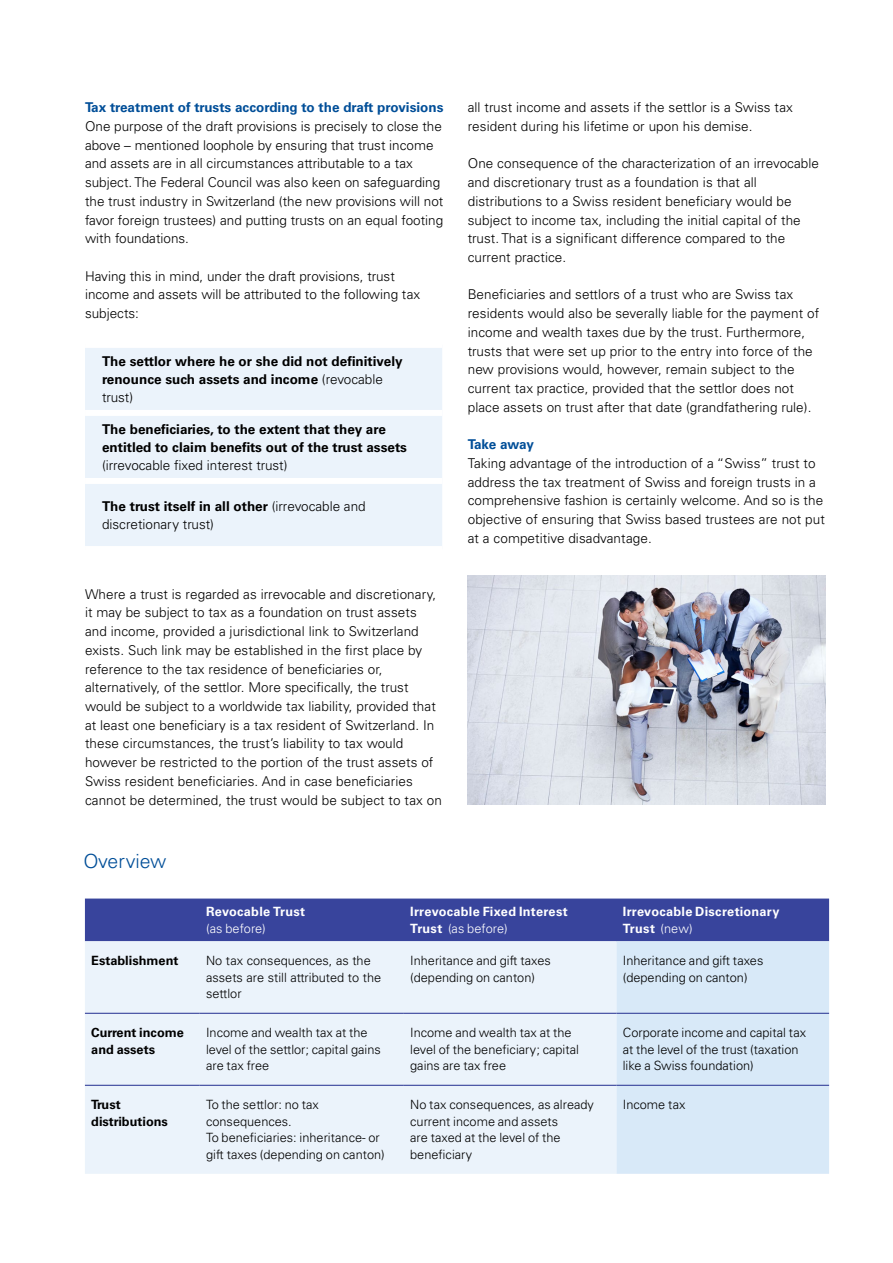
<style>
.page{position:relative;width:893px;height:1263px;background:#fff}
.page>*{position:absolute;margin:0;border:0;box-sizing:border-box;transform-origin:0 0}
.t1{font:300 19.5px "Univers LT Std";color:#004e98}
.t2{font:300 13.5px/18.8px "Univers LT Std";letter-spacing:.005em;color:#000}
.t3{font:700 13.5px/18px "Univers LT Std";color:#000}
.t4{font:700 13.5px "Univers LT Std";color:#004e98}
.t5{font:300 12.75px/16.5px "Univers LT Std";color:#000}
.t6{font:700 12.75px/16.5px "Univers LT Std";letter-spacing:.02em;color:#fff}
.t7{font:700 12.75px/16.5px "Univers LT Std";color:#000}
.t8{font:300 12.75px "Univers LT Std";color:#fff}
.s1{font-weight:300}
.s2{font-weight:700}
</style>
<div class="page">
<div style="left:85px;top:898px;width:744px;height:43px;background:#38449c"></div>
<div style="left:85px;top:941px;width:531px;height:233px;background:#ebf3fb"></div>
<div style="left:616px;top:941px;width:213px;height:233px;background:#d8e9f8"></div>
<hr style="left:85px;top:1013px;width:115px;height:1px;background:#38449c">
<hr style="left:200px;top:1013px;width:204px;height:1px;background:#38449c">
<hr style="left:404px;top:1013px;width:212px;height:1px;background:#38449c">
<hr style="left:616px;top:1013px;width:213px;height:1px;background:#38449c">
<hr style="left:85px;top:1085px;width:115px;height:1px;background:#38449c">
<hr style="left:200px;top:1085px;width:204px;height:1px;background:#38449c">
<hr style="left:404px;top:1085px;width:212px;height:1px;background:#38449c">
<hr style="left:616px;top:1085px;width:213px;height:1px;background:#38449c">
<div style="left:85px;top:348px;width:357px;height:198px;background:#ebf3fb"></div>
<div style="left:85px;top:410px;width:357px;height:6px;background:#fff"></div>
<div style="left:85px;top:478px;width:357px;height:6px;background:#fff"></div>
<img style="left:467px;top:575px;width:358px;height:230px">
<p class="t4" style="left:85px;top:100px;width:360px">Tax treatment of trusts according to the draft provisions</p>
<p class="t2" style="left:85px;top:117px;width:360px">One purpose of the draft provisions is precisely to close the above – mentioned loophole by ensuring that trust income and assets are in all circumstances attributable to a tax subject. The Federal Council was also keen on safeguarding the trust industry in Switzerland (the new provisions will not favor foreign trustees) and putting trusts on an equal footing with foundations.</p>
<p class="t2" style="left:85px;top:267px;width:337px">Having this in mind, under the draft provisions, trust income and assets will be attributed to the following tax subjects:</p>
<p class="t3" style="left:102px;top:352px;width:302px">The settlor where he or she did not definitively renounce such assets and income <span class="s1">(revocable trust)</span></p>
<p class="t3" style="left:102px;top:420px;width:306px">The beneficiaries, to the extent that they are entitled to claim benefits out of the trust assets</p>
<p class="t2" style="left:102px;top:456px;width:187px">(irrevocable fixed interest trust)</p>
<p class="t2" style="left:102px;top:497px;width:265px;line-height:18px"><span class="s2">The trust itself in all other</span> (irrevocable and discretionary trust)</p>
<p class="t2" style="left:85px;top:585px;width:358px">Where a trust is regarded as irrevocable and discretionary, it may be subject to tax as a foundation on trust assets and income, provided a jurisdictional link to Switzerland exists. Such link may be established in the first place by reference to the tax residence of beneficiaries or, alternatively, of the settlor. More specifically, the trust would be subject to a worldwide tax liability, provided that at least one beneficiary is a tax resident of Switzerland. In these circumstances, the trust’s liability to tax would however be restricted to the portion of the trust assets of Swiss resident beneficiaries. And in case beneficiaries cannot be determined, the trust would be subject to tax on</p>
<h1 class="t1" style="left:83px;top:850px;width:85px">Overview</h1>
<p class="t2" style="left:468px;top:98px;width:327px">all trust income and assets if the settlor is a Swiss tax resident during his lifetime or upon his demise.</p>
<p class="t2" style="left:468px;top:154px;width:353px">One consequence of the characterization of an irrevocable and discretionary trust as a foundation is that all distributions to a Swiss resident beneficiary would be subject to income tax, including the initial capital of the trust. That is a significant difference compared to the current practice.</p>
<p class="t2" style="left:468px;top:285px;width:353px">Beneficiaries and settlors of a trust who are Swiss tax residents would also be severally liable for the payment of income and wealth taxes due by the trust. Furthermore, trusts that were set up prior to the entry into force of the new provisions would, however, remain subject to the current tax practice, provided that the settlor does not place assets on trust after that date (grandfathering rule).</p>
<p class="t4" style="left:468px;top:436px;width:68px">Take away</p>
<p class="t2" style="left:468px;top:454px;width:359px">Taking advantage of the introduction of a “Swiss” trust to address the tax treatment of Swiss and foreign trusts in a comprehensive fashion is certainly welcome. And so is the objective of ensuring that Swiss based trustees are not put at a competitive disadvantage.</p>
<p class="t6" style="left:206px;top:904px;width:101px">Revocable Trust</p>
<p class="t8" style="left:206px;top:920px;width:61px">(as before)</p>
<p class="t6" style="left:410px;top:904px;width:159px">Irrevocable Fixed Interest<br>Trust <span class="s1">(as before)</span></p>
<p class="t6" style="left:623px;top:904px;width:158px">Irrevocable Discretionary<br>Trust <span class="s1">(new)</span></p>
<p class="t7" style="left:91px;top:953px;width:89px">Establishment</p>
<p class="t5" style="left:206px;top:953px;width:177px">No tax consequences, as the assets are still attributed to the settlor</p>
<p class="t5" style="left:410px;top:953px;width:142px">Inheritance and gift taxes (depending on canton)</p>
<p class="t5" style="left:623px;top:953px;width:142px">Inheritance and gift taxes (depending on canton)</p>
<p class="t7" style="left:91px;top:1025px;width:94px">Current income and assets</p>
<p class="t5" style="left:206px;top:1025px;width:176px">Income and wealth tax at the level of the settlor; capital gains are tax free</p>
<p class="t5" style="left:410px;top:1025px;width:170px">Income and wealth tax at the level of the beneficiary; capital gains are tax free</p>
<p class="t5" style="left:623px;top:1025px;width:185px">Corporate income and capital tax at the level of the trust (taxation like a Swiss foundation)</p>
<p class="t7" style="left:91px;top:1097px;width:78px">Trust distributions</p>
<p class="t5" style="left:206px;top:1097px;width:180px">To the settlor: no tax consequences.<br>To beneficiaries: inheritance- or gift taxes (depending on canton)</p>
<p class="t5" style="left:410px;top:1097px;width:185px">No tax consequences, as already current income and assets<br>are taxed at the level of the beneficiary</p>
<p class="t5" style="left:623px;top:1097px;width:64px">Income tax</p>
</div>
